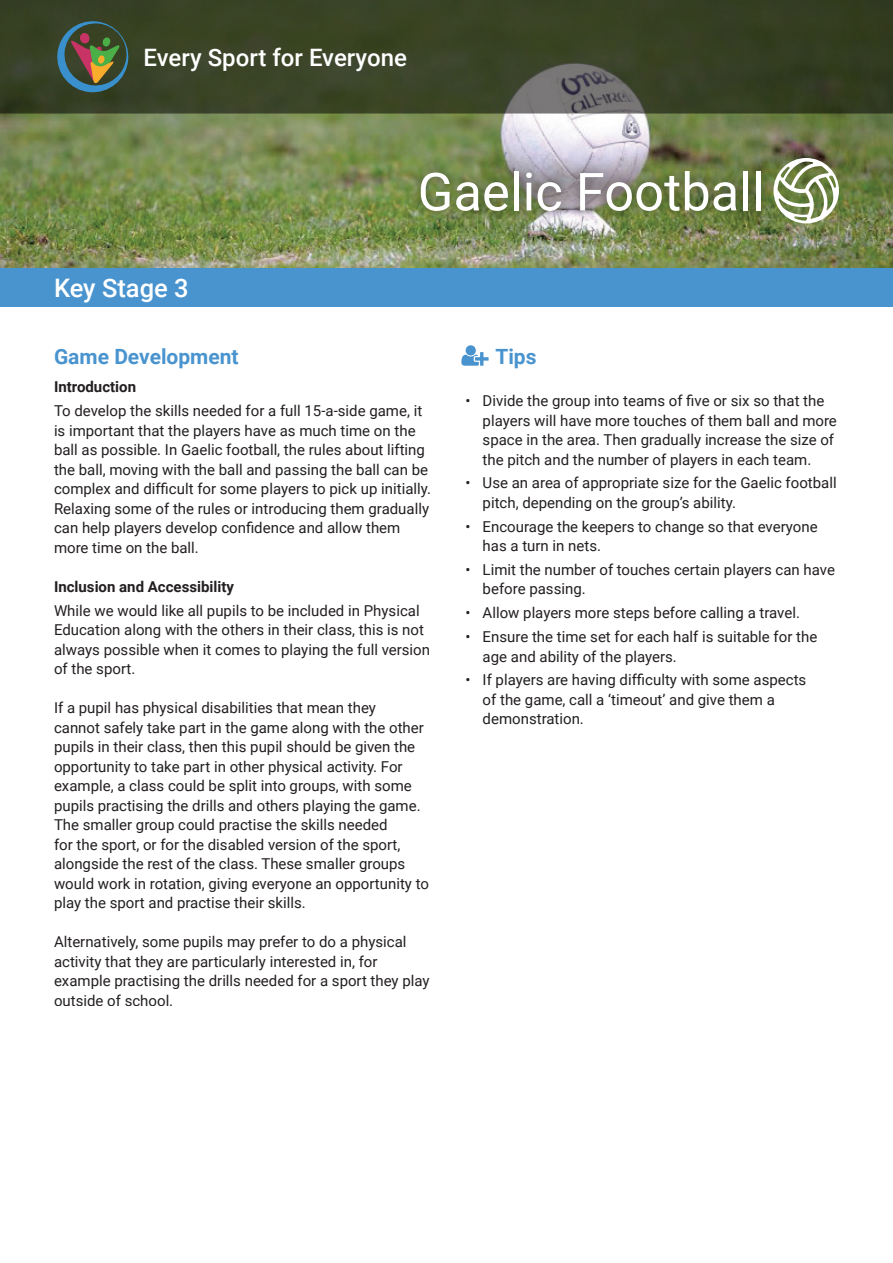
<style>
.page{position:relative;width:893px;height:1263px;background:#fff}
.page>*{position:absolute;margin:0;border:0;box-sizing:border-box;transform-origin:0 0}
.t1{font:52.5px "Roboto";color:#fff}
.t2{font:500 25.5px "Roboto";color:#fff}
.t3{font:500 24px "Roboto";color:#fff}
.t4{font:700 21px "Roboto";color:#4994cf}
.t5{font:15px/19.5px "Roboto";color:#231f20}
.t6{font:700 15px "Roboto";color:#231f20}
</style>
<div class="page">
<img style="left:0;top:114px;width:893px;height:154px">
<svg style="left:0;top:0;width:893px;height:114px;background:#3a4328"></svg>
<svg style="left:56px;top:20px;width:73px;height:73px;background:#4d5b4a"></svg>
<div style="left:409px;top:160px;width:363px;height:62px;background:#231f20;opacity:.6"></div>
<div style="left:0;top:268px;width:893px;height:39px;background:#4994cf"></div>
<svg style="left:773px;top:158px;width:66px;height:65px"></svg>
<svg style="left:461px;top:345px;width:28px;height:21px"></svg>
<h3 class="t3" style="left:144px;top:43px;width:265px">Every Sport for Everyone</h3>
<h2 class="t2" style="left:54px;top:273px;width:136px">Key Stage 3</h2>
<h1 class="t1" style="left:418px;top:162px;width:349px">Gaelic Football</h1>
<h3 class="t4" style="left:54px;top:345px;width:186px">Game Development</h3>
<p class="t6" style="left:54px;top:378px;width:84px">Introduction</p>
<p class="t5" style="left:54px;top:401px;width:378px">To develop the skills needed for a full 15-a-side game, it is important that the players have as much time on the ball as possible. In Gaelic football, the rules about lifting the ball, moving with the ball and passing the ball can be complex and difficult for some players to pick up initially.<br>Relaxing some of the rules or introducing them gradually can help players develop confidence and allow them more time on the ball.</p>
<p class="t6" style="left:54px;top:578px;width:182px">Inclusion and Accessibility</p>
<p class="t5" style="left:54px;top:601px;width:378px">While we would like all pupils to be included in Physical Education along with the others in their class, this is not always possible when it comes to playing the full version of the sport.</p>
<p class="t5" style="left:54px;top:698px;width:376px">If a pupil has physical disabilities that mean they<br>cannot safely take part in the game along with the other pupils in their class, then this pupil should be given the opportunity to take part in other physical activity. For example, a class could be split into groups, with some pupils practising the drills and others playing the game.<br>The smaller group could practise the skills needed<br>for the sport, or for the disabled version of the sport, alongside the rest of the class. These smaller groups would work in rotation, giving everyone an opportunity to play the sport and practise their skills.</p>
<p class="t5" style="left:54px;top:932px;width:377px">Alternatively, some pupils may prefer to do a physical activity that they are particularly interested in, for example practising the drills needed for a sport they play outside of school.</p>
<h3 class="t4" style="left:495px;top:345px;width:43px">Tips</h3>
<p class="t5" style="left:483px;top:391px;width:356px;text-indent:-17px">• Divide the group into teams of five or six so that the players will have more touches of them ball and more space in the area. Then gradually increase the size of the pitch and the number of players in each team.</p>
<p class="t5" style="left:483px;top:474px;width:355px;text-indent:-17px">• Use an area of appropriate size for the Gaelic football pitch, depending on the group’s ability.</p>
<p class="t5" style="left:483px;top:517px;width:337px;text-indent:-17px">• Encourage the keepers to change so that everyone has a turn in nets.</p>
<p class="t5" style="left:483px;top:560px;width:354px;text-indent:-17px">• Limit the number of touches certain players can have before passing.</p>
<p class="t5" style="left:466px;top:603px;width:336px">• Allow players more steps before calling a travel.</p>
<p class="t5" style="left:483px;top:627px;width:336px;text-indent:-17px">• Ensure the time set for each half is suitable for the age and ability of the players.</p>
<p class="t5" style="left:483px;top:670px;width:325px;text-indent:-17px">• If players are having difficulty with some aspects of the game, call a ‘timeout’ and give them a demonstration.</p>
</div>
